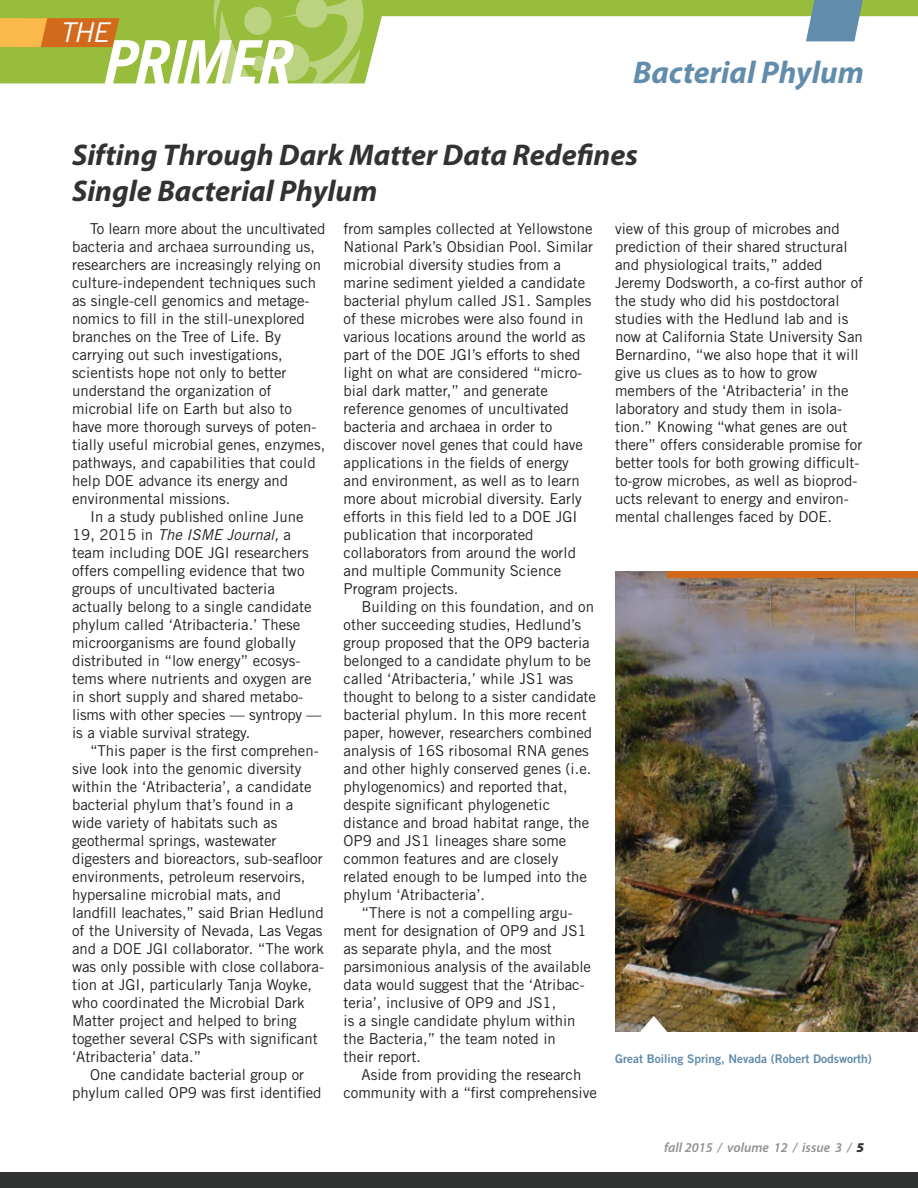
<style>
.page{position:relative;width:918px;height:1188px;background:#fff}
.page>*{position:absolute;margin:0;border:0;box-sizing:border-box;transform-origin:0 0}
.t1{font:italic 700 60.75px "Trade Gothic LT Std";letter-spacing:-.02em;color:#fff}
.Section_Head{font:italic 700 31.5px "Myriad Pro";color:#628cab}
.t2{font:italic 700 30px/36px "Myriad Pro";color:#313232}
.t3{font:italic 27.3px "Trade Gothic LT Std";color:#fff}
.body{font:15px/18px "Trade Gothic LT Std";color:#231f20}
.t4{font:italic 600 13.5px "Myriad Pro";color:#929192}
.Caption_grey{font:12px "Trade Gothic LT Std Bd 2";color:#628cab}
.s1{font-style:italic}
.s2{font-weight:900;color:#313232}
</style>
<div class="page">
<svg style="left:119px;top:0;width:799px;height:83px"></svg>
<svg style="left:181px;top:0;width:182px;height:83px;background:#a4c455"></svg>
<svg style="left:0;top:0;width:119px;height:83px;background:#b1aa36"></svg>
<div style="left:0;top:1172px;width:918px;height:16px;background:#313232"></div>
<img style="left:615px;top:571px;width:303px;height:460px">
<svg style="left:806px;top:0;width:57px;height:41px;background:#7399ac"></svg>
<svg style="left:640px;top:1016px;width:27px;height:16px"></svg>
<div style="left:667px;top:571px;width:251px;height:6px;background:#d3691a"></div>
<h3 class="t3" style="left:60px;top:16px;width:51px">THE</h3>
<h1 class="t1" style="left:100px;top:25px;width:191px">PRIMER</h1>
<p class="Section_Head" style="left:633px;top:55px;width:232px">Bacterial Phylum</p>
<h1 class="t2" style="left:72px;top:138px;width:568px">Sifting Through Dark Matter Data Redefines<br>Single Bacterial Phylum</h1>
<p class="body" style="left:72px;top:219px;width:255px;text-indent:18px">To learn more about the uncultivated bacteria and archaea surrounding us, researchers are increasingly relying on culture-independent techniques such as single-cell genomics and metage&shy;nomics to fill in the still-unexplored branches on the Tree of Life. By carrying out such investigations, scientists hope not only to better understand the organization of microbial life on Earth but also to have more thorough surveys of poten&shy;tially useful microbial genes, enzymes, pathways, and capabilities that could help DOE advance its energy and environmental missions.</p>
<p class="body" style="left:72px;top:507px;width:251px;text-indent:18px">In a study published online June 19, 2015 in <span class="s1">The ISME Journal,</span> a team including DOE JGI researchers offers compelling evidence that two groups of uncultivated bacteria actually belong to a single candidate phylum called ‘Atribacteria.’ These microorganisms are found globally distributed in “low energy” ecosys&shy;tems where nutrients and oxygen are in short supply and shared metabo&shy;lisms with other species — syntropy — is a viable survival strategy.</p>
<p class="body" style="left:72px;top:741px;width:254px;text-indent:18px">“This paper is the first comprehen&shy;sive look into the genomic diversity within the ‘Atribacteria’, a candidate bacterial phylum that’s found in a wide variety of habitats such as geothermal springs, wastewater digesters and bioreactors, sub-seafloor environments, petroleum reservoirs, hypersaline microbial mats, and landfill leachates,” said Brian Hedlund of the University of Nevada, Las Vegas and a DOE JGI collaborator. “The work was only possible with close collabora&shy;tion at JGI, particularly Tanja Woyke, who coordinated the Microbial Dark Matter project and helped to bring together several CSPs with significant ‘Atribacteria’ data.”</p>
<p class="body" style="left:72px;top:1065px;width:251px;text-align:center">One candidate bacterial group or phylum called OP9 was first identified</p>
<p class="body" style="left:344px;top:219px;width:251px">from samples collected at Yellowstone National Park’s Obsidian Pool. Similar microbial diversity studies from a marine sediment yielded a candidate bacterial phylum called JS1. Samples of these microbes were also found in various locations around the world as part of the DOE JGI’s efforts to shed light on what are considered “micro&shy;bial dark matter,” and generate reference genomes of uncultivated bacteria and archaea in order to discover novel genes that could have applications in the fields of energy and environment, as well as to learn more about microbial diversity. Early efforts in this field led to a DOE JGI publication that incorporated collaborators from around the world and multiple Community Science Program projects.</p>
<p class="body" style="left:344px;top:597px;width:254px;text-indent:18px">Building on this foundation, and on other succeeding studies, Hedlund’s group proposed that the OP9 bacteria belonged to a candidate phylum to be called ‘Atribacteria,’ while JS1 was thought to belong to a sister candidate bacterial phylum. In this more recent paper, however, researchers combined analysis of 16S ribosomal RNA genes and other highly conserved genes (i.e. phylogenomics) and reported that, despite significant phylogenetic distance and broad habitat range, the OP9 and JS1 lineages share some common features and are closely related enough to be lumped into the phylum ‘Atribacteria’.</p>
<p class="body" style="left:344px;top:903px;width:249px;text-indent:18px">“There is not a compelling argu&shy;ment for designation of OP9 and JS1 as separate phyla, and the most parsimonious analysis of the available data would suggest that the ‘Atribac&shy;teria’, inclusive of OP9 and JS1,<br>is a single candidate phylum within the Bacteria,” the team noted in<br>their report.</p>
<p class="body" style="left:344px;top:1065px;width:255px;text-align:center">Aside from providing the research community with a “first comprehensive</p>
<p class="body" style="left:615px;top:219px;width:250px">view of this group of microbes and prediction of their shared structural and physiological traits,” added Jeremy Dodsworth, a co-first author of the study who did his postdoctoral studies with the Hedlund lab and is now at California State University San Bernardino, “we also hope that it will give us clues as to how to grow members of the ‘Atribacteria’ in the laboratory and study them in isola&shy;tion.” Knowing “what genes are out there” offers considerable promise for better tools for both growing difficult&shy;to-grow microbes, as well as bioprod&shy;ucts relevant to energy and environ&shy;mental challenges faced by DOE.</p>
<p class="Caption_grey" style="left:615px;top:1051px;width:258px">Great Boiling Spring, Nevada (Robert Dodsworth)</p>
<p class="t4" style="left:664px;top:1140px;width:201px">fall 2015 / volume 12 / issue 3 / <span class="s2">5</span></p>
</div>
